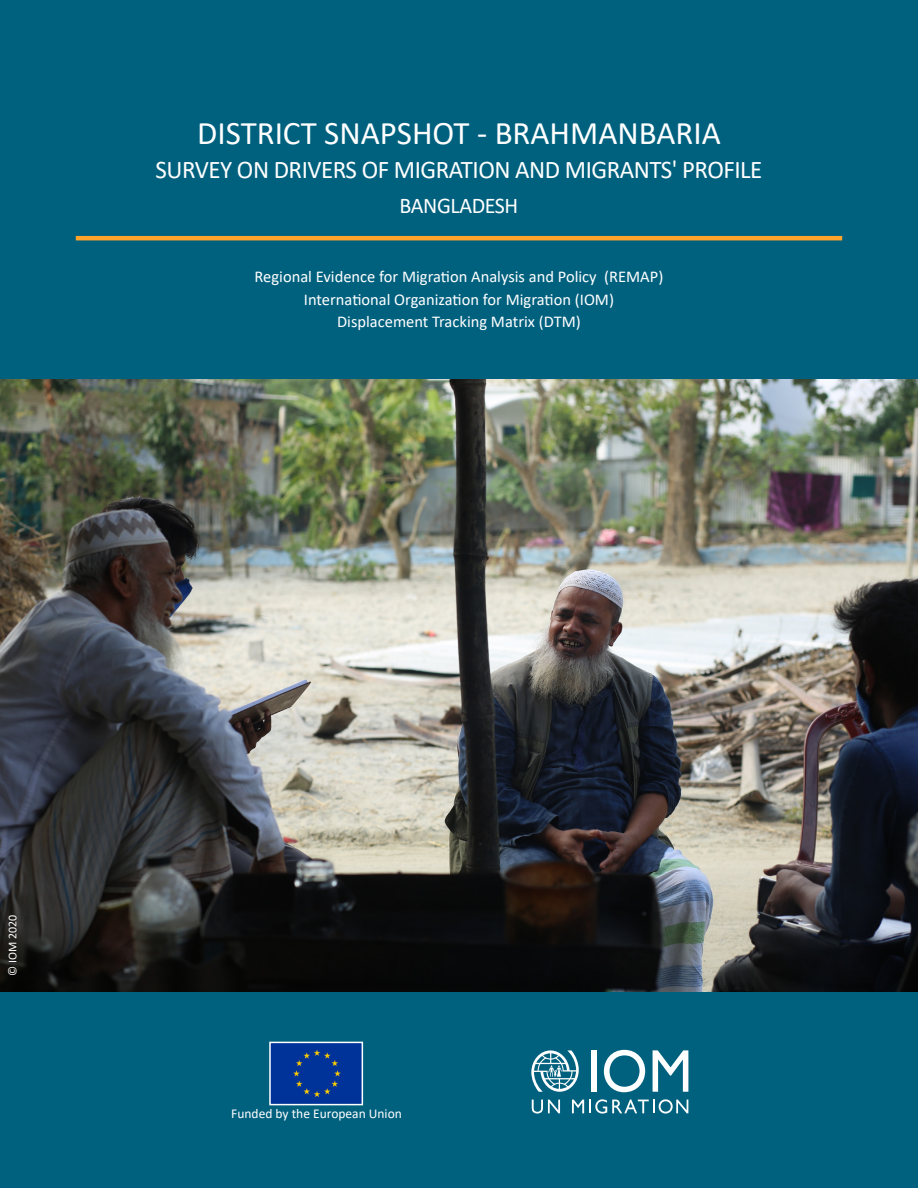
<style>
.page{position:relative;width:918px;height:1188px;background:#00617f}
.page>*{position:absolute;margin:0;border:0;box-sizing:border-box;transform-origin:0 0}
.t1{font:33px "Calibri";color:#fff}
.t2{font:25.5px "Calibri";letter-spacing:-.02em;color:#fff}
.t3{font:22.5px "Calibri";letter-spacing:-.02em;color:#fff}
.t4{font:16.5px "Calibri";color:#fff}
.t5{font:13.5px "Calibri";color:#fff}
.t6{font:12px "Calibri";color:#fff}
</style>
<div class="page">
<hr style="left:76px;top:236px;width:766px;height:4px;background:#ffa42a">
<div style="left:272px;top:1045px;width:88px;height:57px;background:#039"></div>
<div style="left:269px;top:1042px;width:94px;height:63px;border:2px solid #fff"></div>
<div style="left:591px;top:1050px;width:5px;height:42px;background:#fff"></div>
<svg style="left:604px;top:1050px;width:41px;height:42px"></svg>
<svg style="left:653px;top:1050px;width:35px;height:42px"></svg>
<svg style="left:532px;top:1100px;width:28px;height:14px"></svg>
<svg style="left:572px;top:1099px;width:116px;height:15px"></svg>
<svg style="left:531px;top:1050px;width:48px;height:42px"></svg>
<img style="left:0;top:379px;width:918px;height:612px">
<p class="t1" style="left:197px;top:110px;width:525px">DISTRICT SNAPSHOT - BRAHMANBARIA</p>
<p class="t2" style="left:156px;top:152px;width:608px">SURVEY ON DRIVERS OF MIGRATION AND MIGRANTS' PROFILE</p>
<p class="t3" style="left:400px;top:189px;width:120px">BANGLADESH</p>
<p class="t4" style="left:255px;top:265px;width:410px">Regional Evidence for Migration Analysis and Policy (REMAP)</p>
<p class="t4" style="left:304px;top:288px;width:312px">International Organization for Migration (IOM)</p>
<p class="t4" style="left:337px;top:310px;width:245px">Displacement Tracking Matrix (DTM)</p>
<p class="t6" style="left:4px;top:976px;width:62px;rotate:-90deg">© IOM 2020</p>
<p class="t5" style="left:231px;top:1104px;width:172px">Funded by the European Union</p>
</div>
